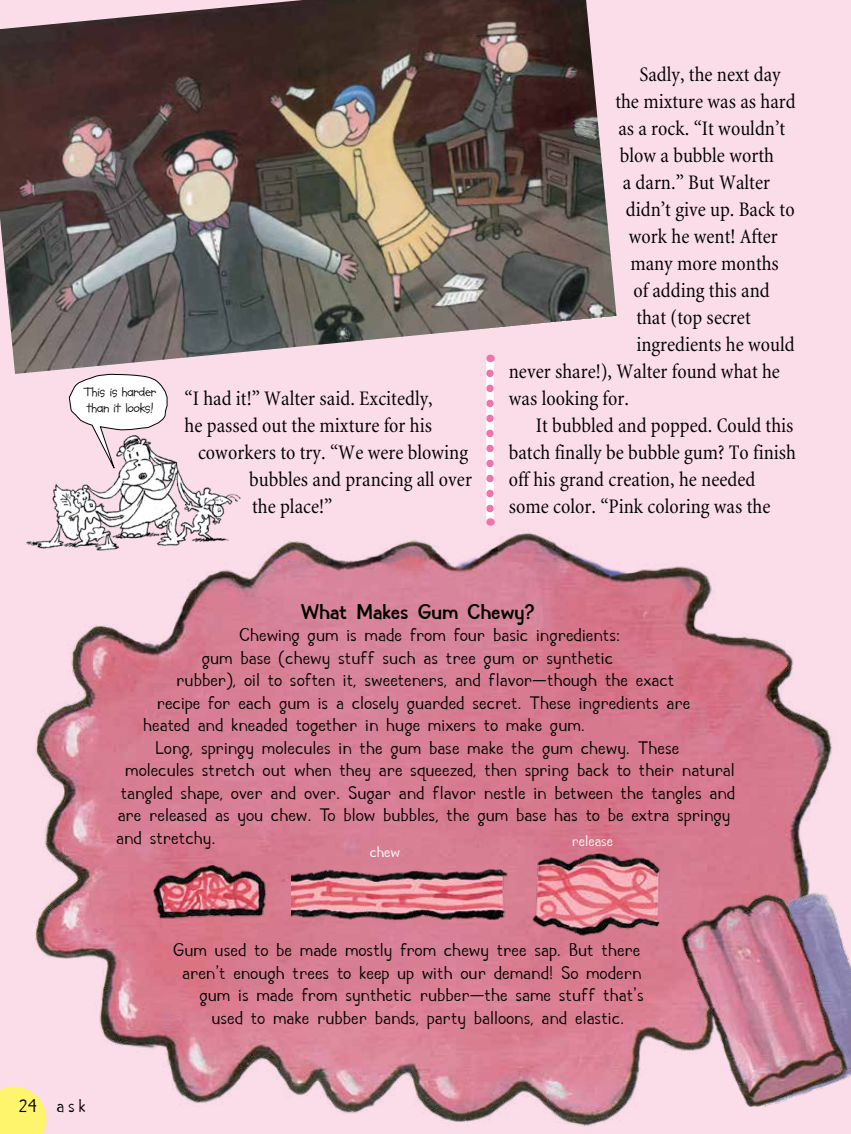
<style>
.page{position:relative;width:851px;height:1134px;background:#fff}
.page>*{position:absolute;margin:0;border:0;box-sizing:border-box;transform-origin:0 0}
.t1{font:condensed 21px "Minion";color:#000}
.t2{font:700 21px "Digby Text";letter-spacing:.01em;color:#000}
.t3{font:18px "Digby Text";color:#000}
.t4{font:15px "Digby Text";color:#fff}
.t5{font:13.5px/16.2px "Soup Bone";letter-spacing:-.005em;color:#000}
</style>
<div class="page">
<div style="left:0;top:0;width:850px;height:1134px;background:#fbddea"></div>
<img style="left:10px;top:520px;width:822px;height:606px">
<img style="left:0;top:0;width:616px;height:374px">
<img style="left:729px;top:880px;width:103px;height:9px">
<img style="left:676px;top:889px;width:174px;height:230px">
<img style="left:22px;top:459px;width:233px;height:100px">
<svg style="left:486px;top:358px;width:8px;height:15px"></svg>
<svg style="left:486px;top:373px;width:8px;height:153px"></svg>
<img style="left:291px;top:842px;width:233px;height:93px">
<svg style="left:69px;top:374px;width:99px;height:103px"></svg>
<img style="left:532px;top:838px;width:135px;height:102px">
<img style="left:142px;top:840px;width:126px;height:108px">
<svg style="left:0;top:1087px;width:46px;height:47px;background:#fef27a"></svg>
<p class="t5" style="left:85px;top:384px;width:73px">This is harder than it looks!</p>
<p class="t1" style="left:184px;top:387px;width:250px">“I had it!” Walter said. Excitedly,</p>
<p class="t1" style="left:184px;top:414px;width:249px">he passed out the mixture for his</p>
<p class="t1" style="left:198px;top:441px;width:271px">coworkers to try. “We were blowing</p>
<p class="t1" style="left:249px;top:469px;width:224px">bubbles and prancing all over</p>
<p class="t1" style="left:252px;top:496px;width:82px">the place!”</p>
<p class="t1" style="left:639px;top:63px;width:143px">Sadly, the next day</p>
<p class="t1" style="left:615px;top:90px;width:182px">the mixture was as hard</p>
<p class="t1" style="left:618px;top:117px;width:168px">as a rock. “It wouldn’t</p>
<p class="t1" style="left:619px;top:145px;width:156px">blow a bubble worth</p>
<p class="t1" style="left:622px;top:172px;width:149px">a darn.” But Walter</p>
<p class="t1" style="left:625px;top:199px;width:170px">didn’t give up. Back to</p>
<p class="t1" style="left:628px;top:226px;width:150px">work he went! After</p>
<p class="t1" style="left:630px;top:253px;width:150px">many more months</p>
<p class="t1" style="left:633px;top:280px;width:138px">of adding this and</p>
<p class="t1" style="left:636px;top:307px;width:116px">that (top secret</p>
<p class="t1" style="left:636px;top:334px;width:160px">ingredients he would</p>
<p class="t1" style="left:509px;top:361px;width:273px">never share!), Walter found what he</p>
<p class="t1" style="left:509px;top:388px;width:122px">was looking for.</p>
<p class="t1" style="left:536px;top:415px;width:259px">It bubbled and popped. Could this</p>
<p class="t1" style="left:509px;top:442px;width:289px">batch finally be bubble gum? To finish</p>
<p class="t1" style="left:509px;top:469px;width:248px">off his grand creation, he needed</p>
<p class="t1" style="left:509px;top:496px;width:263px">some color. “Pink coloring was the</p>
<p class="t2" style="left:301px;top:598px;width:235px">What Makes Gum Chewy?</p>
<p class="t3" style="left:239px;top:623px;width:382px">Chewing gum is made from four basic ingredients:</p>
<p class="t3" style="left:202px;top:646px;width:413px">gum base (chewy stuff such as tree gum or synthetic</p>
<p class="t3" style="left:176px;top:668px;width:499px">rubber), oil to soften it, sweeteners, and flavor—though the exact</p>
<p class="t3" style="left:157px;top:691px;width:535px">recipe for each gum is a closely guarded secret. These ingredients are</p>
<p class="t3" style="left:143px;top:713px;width:443px">heated and kneaded together in huge mixers to make gum.</p>
<p class="t3" style="left:155px;top:736px;width:525px">Long, springy molecules in the gum base make the gum chewy. These</p>
<p class="t3" style="left:125px;top:758px;width:611px">molecules stretch out when they are squeezed, then spring back to their natural</p>
<p class="t3" style="left:121px;top:781px;width:616px">tangled shape, over and over. Sugar and flavor nestle in between the tangles and</p>
<p class="t3" style="left:118px;top:803px;width:614px">are released as you chew. To blow bubbles, the gum base has to be extra springy</p>
<p class="t3" style="left:116px;top:826px;width:101px">and stretchy.</p>
<p class="t4" style="left:572px;top:831px;width:43px">release</p>
<p class="t4" style="left:369px;top:842px;width:32px">chew</p>
<p class="t3" style="left:19px;top:1094px;width:69px">24 ask</p>
<p class="t3" style="left:173px;top:938px;width:469px">Gum used to be made mostly from chewy tree sap. But there</p>
<p class="t3" style="left:182px;top:961px;width:461px">aren’t enough trees to keep up with our demand! So modern</p>
<p class="t3" style="left:199px;top:983px;width:446px">gum is made from synthetic rubber—the same stuff that’s</p>
<p class="t3" style="left:211px;top:1006px;width:414px">used to make rubber bands, party balloons, and elastic.</p>
</div>
